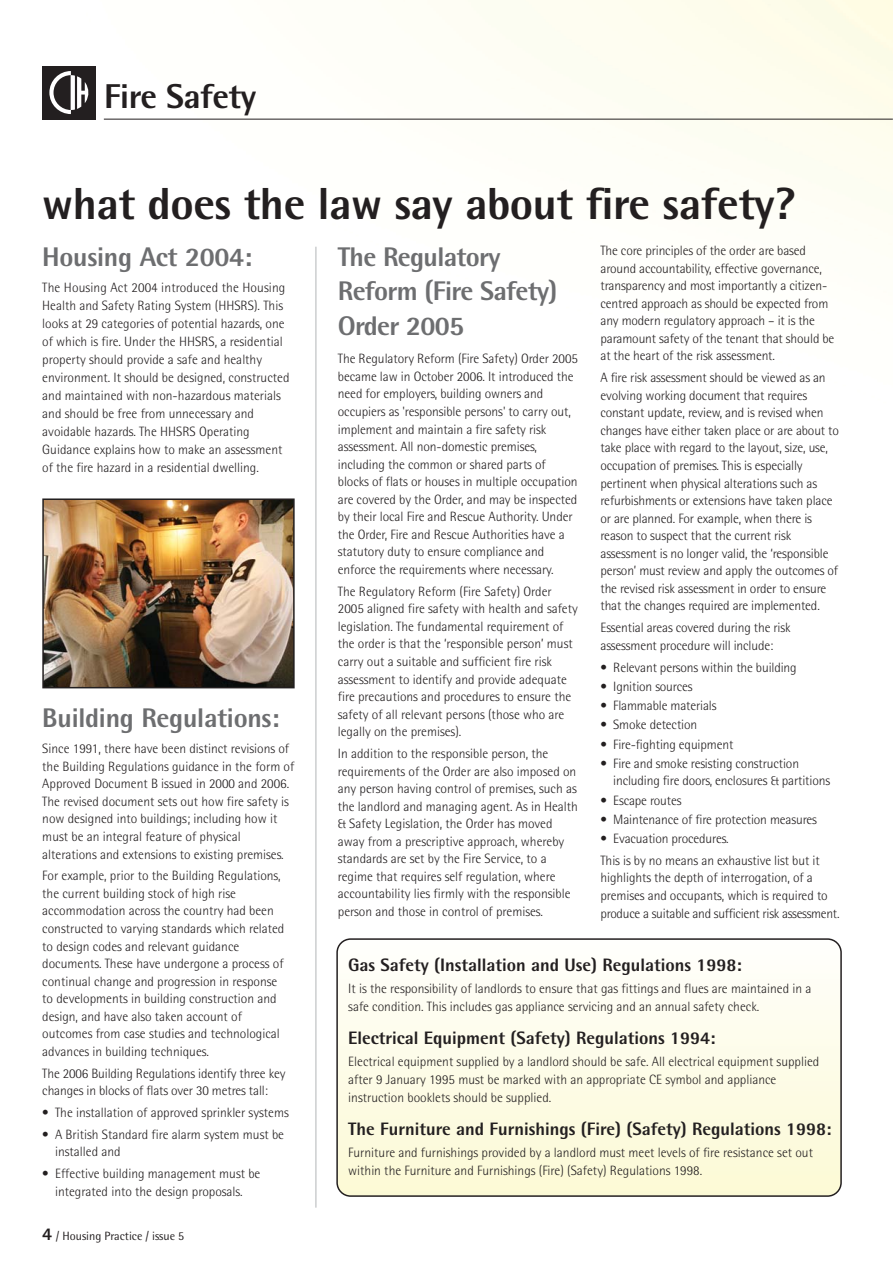
<style>
.page{position:relative;width:893px;height:1263px;background:#fff}
.page>*{position:absolute;margin:0;border:0;box-sizing:border-box;transform-origin:0 0}
.t1{font:800 45px "AT Rotis Semi Sans";letter-spacing:-.01em;color:#231f20}
.t2{font:800 34.5px "AT Rotis Semi Sans";letter-spacing:-.015em;color:#231f20}
.t3{font:800 27px/34.5px "AT Rotis Semi Sans";letter-spacing:-.025em;color:#6d6e70}
.t4{font:800 18px "AT Rotis Semi Sans";color:#231f20}
.t5{font:300 13.5px/17.5px "AT Rotis Semi Sans";color:#231f20}
.t6{font:12px "AT Rotis Semi Sans";color:#231f20}
.s1{font-weight:800;font-size:18px}
</style>
<div class="page">
<img style="left:42px;top:0;width:850px;height:1208px">
<div style="left:42px;top:66px;width:53px;height:53px;background:#231f20"></div>
<svg style="left:49px;top:71px;width:40px;height:43px"></svg>
<hr style="left:104px;top:119px;width:788px;height:1px;background:#231f20">
<img style="left:45px;top:501px;width:247px;height:184px">
<div style="left:42px;top:498px;width:253px;height:190px;border:2px solid #231f20"></div>
<svg style="left:336px;top:938px;width:506px;height:259px"></svg>
<hr style="left:315px;top:247px;width:1px;height:961px;background:#bbbdc0">
<h2 class="t2" style="left:104px;top:84px;width:153px">Fire Safety</h2>
<h1 class="t1" style="left:42px;top:188px;width:754px">what does the law say about fire safety?</h1>
<h3 class="t3" style="left:42px;top:242px;width:211px">Housing Act 2004:</h3>
<p class="t5" style="left:42px;top:280px;width:249px;line-height:18px">The Housing Act 2004 introduced the Housing Health and Safety Rating System (HHSRS). This looks at 29 categories of potential hazards, one of which is fire. Under the HHSRS, a residential property should provide a safe and healthy environment. It should be designed, constructed and maintained with non-hazardous materials and should be free from unnecessary and avoidable hazards. The HHSRS Operating Guidance explains how to make an assessment of the fire hazard in a residential dwelling.</p>
<p class="t5" style="left:600px;top:243px;width:235px">The core principles of the order are based around accountability, effective governance, transparency and most importantly a citizen&shy;centred approach as should be expected from any modern regulatory approach – it is the paramount safety of the tenant that should be at the heart of the risk assessment.</p>
<p class="t5" style="left:600px;top:370px;width:240px">A fire risk assessment should be viewed as an evolving working document that requires constant update, review, and is revised when changes have either taken place or are about to take place with regard to the layout, size, use, occupation of premises. This is especially pertinent when physical alterations such as refurbishments or extensions have taken place or are planned. For example, when there is reason to suspect that the current risk assessment is no longer valid, the ‘responsible person’ must review and apply the outcomes of the revised risk assessment in order to ensure that the changes required are implemented.</p>
<p class="t5" style="left:600px;top:620px;width:192px">Essential areas covered during the risk assessment procedure will include:</p>
<p class="t5" style="left:600px;top:659px;width:198px">• Relevant persons within the building</p>
<p class="t5" style="left:600px;top:679px;width:94px">• Ignition sources</p>
<p class="t5" style="left:600px;top:698px;width:118px">• Flammable materials</p>
<p class="t5" style="left:600px;top:717px;width:98px">• Smoke detection</p>
<p class="t5" style="left:600px;top:736px;width:134px">• Fire-fighting equipment</p>
<p class="t5" style="left:613px;top:756px;width:218px;text-indent:-13px">• Fire and smoke resisting construction including fire doors, enclosures &amp; partitions</p>
<p class="t5" style="left:600px;top:793px;width:83px">• Escape routes</p>
<p class="t5" style="left:600px;top:812px;width:218px">• Maintenance of fire protection measures</p>
<p class="t5" style="left:600px;top:829px;width:221px;line-height:21.8px">• Evacuation procedures.<br>This is by no means an exhaustive list but it</p>
<p class="t5" style="left:600px;top:870px;width:241px">highlights the depth of interrogation, of a premises and occupants, which is required to produce a suitable and sufficient risk assessment.</p>
<h3 class="t3" style="left:338px;top:242px;width:221px">The Regulatory<br>Reform (Fire Safety)<br>Order 2005</h3>
<p class="t5" style="left:338px;top:351px;width:242px">The Regulatory Reform (Fire Safety) Order 2005 became law in October 2006. It introduced the need for employers, building owners and occupiers as 'responsible persons' to carry out, implement and maintain a fire safety risk assessment. All non-domestic premises, including the common or shared parts of blocks of flats or houses in multiple occupation are covered by the Order, and may be inspected by their local Fire and Rescue Authority. Under the Order, Fire and Rescue Authorities have a statutory duty to ensure compliance and enforce the requirements where necessary.</p>
<p class="t5" style="left:338px;top:584px;width:242px">The Regulatory Reform (Fire Safety) Order 2005 aligned fire safety with health and safety legislation. The fundamental requirement of the order is that the ‘responsible person’ must carry out a suitable and sufficient fire risk assessment to identify and provide adequate fire precautions and procedures to ensure the safety of all relevant persons (those who are legally on the premises).</p>
<p class="t5" style="left:338px;top:746px;width:242px">In addition to the responsible person, the requirements of the Order are also imposed on any person having control of premises, such as the landlord and managing agent. As in Health &amp; Safety Legislation, the Order has moved away from a prescriptive approach, whereby standards are set by the Fire Service, to a regime that requires self regulation, where accountability lies firmly with the responsible person and those in control of premises.</p>
<h3 class="t3" style="left:42px;top:704px;width:239px">Building Regulations:</h3>
<p class="t5" style="left:42px;top:741px;width:253px">Since 1991, there have been distinct revisions of the Building Regulations guidance in the form of Approved Document B issued in 2000 and 2006.<br>The revised document sets out how fire safety is now designed into buildings; including how it must be an integral feature of physical alterations and extensions to existing premises.</p>
<p class="t5" style="left:42px;top:868px;width:244px">For example, prior to the Building Regulations, the current building stock of high rise accommodation across the country had been constructed to varying standards which related to design codes and relevant guidance documents. These have undergone a process of continual change and progression in response to developments in building construction and design, and have also taken account of outcomes from case studies and technological advances in building techniques.</p>
<p class="t5" style="left:42px;top:1066px;width:245px">The 2006 Building Regulations identify three key changes in blocks of flats over 30 metres tall:</p>
<p class="t5" style="left:42px;top:1105px;width:248px">• The installation of approved sprinkler systems</p>
<p class="t5" style="left:55px;top:1127px;width:230px;text-indent:-13px">• A British Standard fire alarm system must be installed and</p>
<p class="t5" style="left:42px;top:1166px;width:220px;text-align:center">• Effective building management must be integrated into the design proposals.</p>
<h3 class="t4" style="left:348px;top:958px;width:395px">Gas Safety (Installation and Use) Regulations 1998:</h3>
<p class="t5" style="left:348px;top:981px;width:465px;line-height:18px">It is the responsibility of landlords to ensure that gas fittings and flues are maintained in a safe condition. This includes gas appliance servicing and an annual safety check.</p>
<h3 class="t4" style="left:348px;top:1031px;width:369px">Electrical Equipment (Safety) Regulations 1994:</h3>
<p class="t5" style="left:348px;top:1054px;width:473px;line-height:18px">Electrical equipment supplied by a landlord should be safe. All electrical equipment supplied after 9 January 1995 must be marked with an appropriate CE symbol and appliance instruction booklets should be supplied.</p>
<h3 class="t4" style="left:348px;top:1122px;width:485px">The Furniture and Furnishings (Fire) (Safety) Regulations 1998:</h3>
<p class="t5" style="left:348px;top:1145px;width:466px;line-height:18px">Furniture and furnishings provided by a landlord must meet levels of fire resistance set out within the Furniture and Furnishings (Fire) (Safety) Regulations 1998.</p>
<p class="t6" style="left:42px;top:1232px;width:143px"><span class="s1">4</span> / Housing Practice / issue 5</p>
</div>
